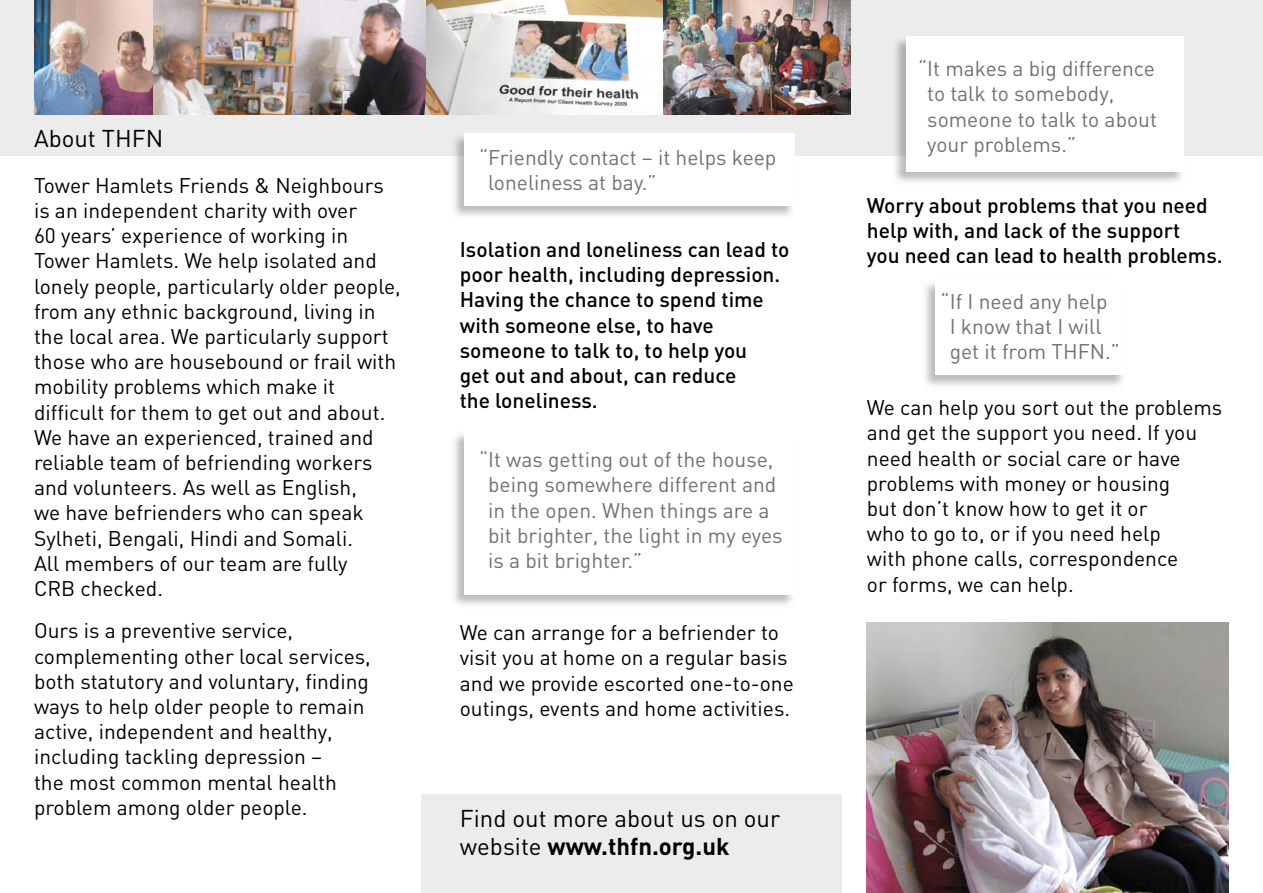
<style>
.page{position:relative;width:1263px;height:893px;background:#fff}
.page>*{position:absolute;margin:0;border:0;box-sizing:border-box;transform-origin:0 0}
.t1{font:24px/28.8px "DIN";color:#000}
.t2{font:21px/25.2px "DIN";color:#000}
.t3{font:21px/25.2px "DIN";color:#707173}
.t4{font:500 21px/25.2px "DIN";color:#000}
.s1{font-weight:700}
</style>
<div class="page">
<div style="left:0;top:0;width:1263px;height:156px;background:#ececed"></div>
<div style="left:421px;top:794px;width:421px;height:99px;background:#ececed"></div>
<img style="left:454px;top:136px;width:338px;height:80px">
<div style="left:464px;top:133px;width:331px;height:73px;background:#fff"></div>
<img style="left:867px;top:623px;width:361px;height:270px">
<img style="left:454px;top:434px;width:338px;height:171px">
<div style="left:464px;top:432px;width:331px;height:163px;background:#fff"></div>
<img style="left:895px;top:36px;width:289px;height:146px">
<div style="left:906px;top:37px;width:277px;height:135px;background:#fff"></div>
<img style="left:153px;top:0;width:698px;height:115px">
<img style="left:34px;top:0;width:119px;height:115px">
<p class="t1" style="left:34px;top:124px;width:131px">About THFN</p>
<p class="t2" style="left:34px;top:172px;width:368px">Tower Hamlets Friends &amp; Neighbours is an independent charity with over<br>60 years’ experience of working in Tower Hamlets. We help isolated and lonely people, particularly older people, from any ethnic background, living in the local area. We particularly support those who are housebound or frail with mobility problems which make it difficult for them to get out and about.<br>We have an experienced, trained and reliable team of befriending workers and volunteers. As well as English,<br>we have befrienders who can speak Sylheti, Bengali, Hindi and Somali.<br>All members of our team are fully<br>CRB checked.</p>
<p class="t2" style="left:34px;top:618px;width:338px">Ours is a preventive service, complementing other local services, both statutory and voluntary, finding ways to help older people to remain active, independent and healthy, including tackling depression –<br>the most common mental health problem among older people.</p>
<p class="t3" style="left:488px;top:144px;width:290px;text-indent:-9px">“ Friendly contact – it helps keep loneliness at bay.”</p>
<p class="t4" style="left:460px;top:236px;width:331px">Isolation and loneliness can lead to poor health, including depression.<br>Having the chance to spend time with someone else, to have someone to talk to, to help you<br>get out and about, can reduce<br>the loneliness.</p>
<p class="t3" style="left:488px;top:447px;width:296px;text-indent:-9px">“ It was getting out of the house, being somewhere different and in the open. When things are a bit brighter, the light in my eyes is a bit brighter.”</p>
<p class="t2" style="left:460px;top:620px;width:336px">We can arrange for a befriender to visit you at home on a regular basis and we provide escorted one-to-one outings, events and home activities.</p>
<p class="t1" style="left:460px;top:803px;width:322px">Find out more about us on our website <span class="s1">www.thfn.org.uk</span></p>
<p class="t3" style="left:927px;top:56px;width:231px;text-indent:-9px">“ It makes a big difference to talk to somebody, someone to talk to about your problems.”</p>
<p class="t4" style="left:867px;top:192px;width:357px">Worry about problems that you need help with, and lack of the support<br>you need can lead to health problems.</p>
<p class="t3" style="left:941px;top:288px;width:181px;text-align:center">“ If I need any help<br>I know that I will get it from THFN.”</p>
<p class="t2" style="left:867px;top:395px;width:357px">We can help you sort out the problems and get the support you need. If you need health or social care or have problems with money or housing<br>but don’t know how to get it or<br>who to go to, or if you need help<br>with phone calls, correspondence<br>or forms, we can help.</p>
</div>
